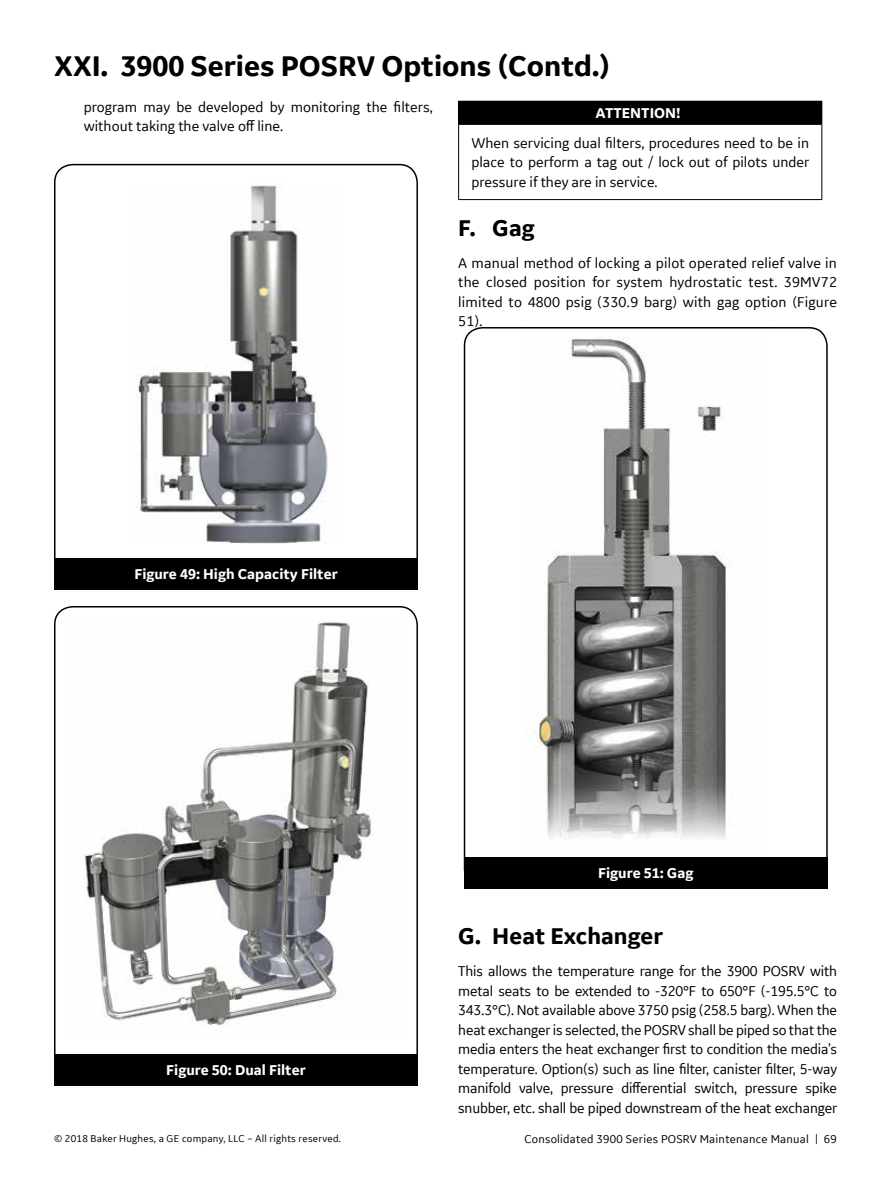
<style>
.page{position:relative;width:891px;height:1188px;background:#fff}
.page>*{position:absolute;margin:0;border:0;box-sizing:border-box;transform-origin:0 0}
.t1{font:700 30px "GE Inspira Sans";color:#000}
.t2{font:700 24px "GE Inspira Sans";color:#000}
.t3{font:15px/19.5px "GE Inspira Sans";color:#000}
.t4{font:700 15px "GE Inspira Sans";color:#fff}
.t5{font:12px "GE Inspira Sans";letter-spacing:.02em;color:#000}
.t6{font:10.5px "GE Inspira Sans";letter-spacing:.02em;color:#000}
.s1{font-weight:700;color:#fff}
</style>
<div class="page">
<div style="left:459px;top:101px;width:363px;height:23px;background:#000"></div>
<svg style="left:458px;top:102px;width:1px;height:22px"></svg>
<hr style="left:458px;top:101px;width:364px;height:1px;background:#000">
<hr style="left:458px;top:124px;width:1px;height:75px;background:#000">
<hr style="left:821px;top:124px;width:1px;height:75px;background:#000">
<hr style="left:459px;top:123px;width:362px;height:2px;background:#000">
<hr style="left:458px;top:199px;width:364px;height:1px;background:#000">
<img style="left:136px;top:185px;width:192px;height:358px">
<div style="left:54px;top:164px;width:364px;height:425px;border:2px solid #000;border-radius:18px"></div>
<img style="left:535px;top:336px;width:198px;height:503px">
<div style="left:464px;top:327px;width:364px;height:561px;border:2px solid #000;border-radius:18px"></div>
<img style="left:83px;top:620px;width:290px;height:405px">
<div style="left:54px;top:606px;width:364px;height:479px;border:2px solid #000;border-radius:18px"></div>
<div style="left:54px;top:558px;width:364px;height:31px;background:#000"></div>
<div style="left:464px;top:857px;width:364px;height:31px;background:#000"></div>
<div style="left:54px;top:1054px;width:364px;height:31px;background:#000"></div>
<h1 class="t1" style="left:54px;top:47px;width:557px">XXI. 3900 Series POSRV Options (Contd.)</h1>
<p class="t3" style="left:84px;top:97px;width:350px">program may be developed by monitoring the filters, without taking the valve off line.</p>
<p class="t3" style="left:471px;top:98px;width:339px;line-height:29.7px;text-align:center"><span class="s1">ATTENTION!</span>!<br>When servicing dual filters, procedures need to be in</p>
<p class="t3" style="left:471px;top:152px;width:340px">place to perform a tag out / lock out of pilots under pressure if they are in service.</p>
<h2 class="t2" style="left:458px;top:213px;width:78px">F. Gag</h2>
<p class="t3" style="left:458px;top:253px;width:380px;text-align:justify">A manual method of locking a pilot operated relief valve in the closed position for system hydrostatic test. 39MV72 limited to 4800 psig (330.9 barg) with gag option (Figure 51).</p>
<p class="t4" style="left:134px;top:565px;width:205px">Figure 49: High Capacity Filter</p>
<p class="t4" style="left:166px;top:1061px;width:141px">Figure 50: Dual Filter</p>
<p class="t4" style="left:598px;top:864px;width:97px">Figure 51: Gag</p>
<h2 class="t2" style="left:458px;top:921px;width:206px">G. Heat Exchanger</h2>
<p class="t3" style="left:458px;top:961px;width:381px;text-align:justify">This allows the temperature range for the 3900 POSRV with metal seats to be extended to -320°F to 650°F (-195.5°C to 343.3°C). Not available above 3750 psig (258.5 barg). When the heat exchanger is selected, the POSRV shall be piped so that the media enters the heat exchanger first to condition the media’s temperature. Option(s) such as line filter, canister filter, 5-way manifold valve, pressure differential switch, pressure spike snubber, etc. shall be piped downstream of the heat exchanger</p>
<p class="t6" style="left:54px;top:1132px;width:289px">© 2018 Baker Hughes, a GE company, LLC – All rights reserved.</p>
<p class="t5" style="left:524px;top:1131px;width:314px">Consolidated 3900 Series POSRV Maintenance Manual | 69</p>
</div>
